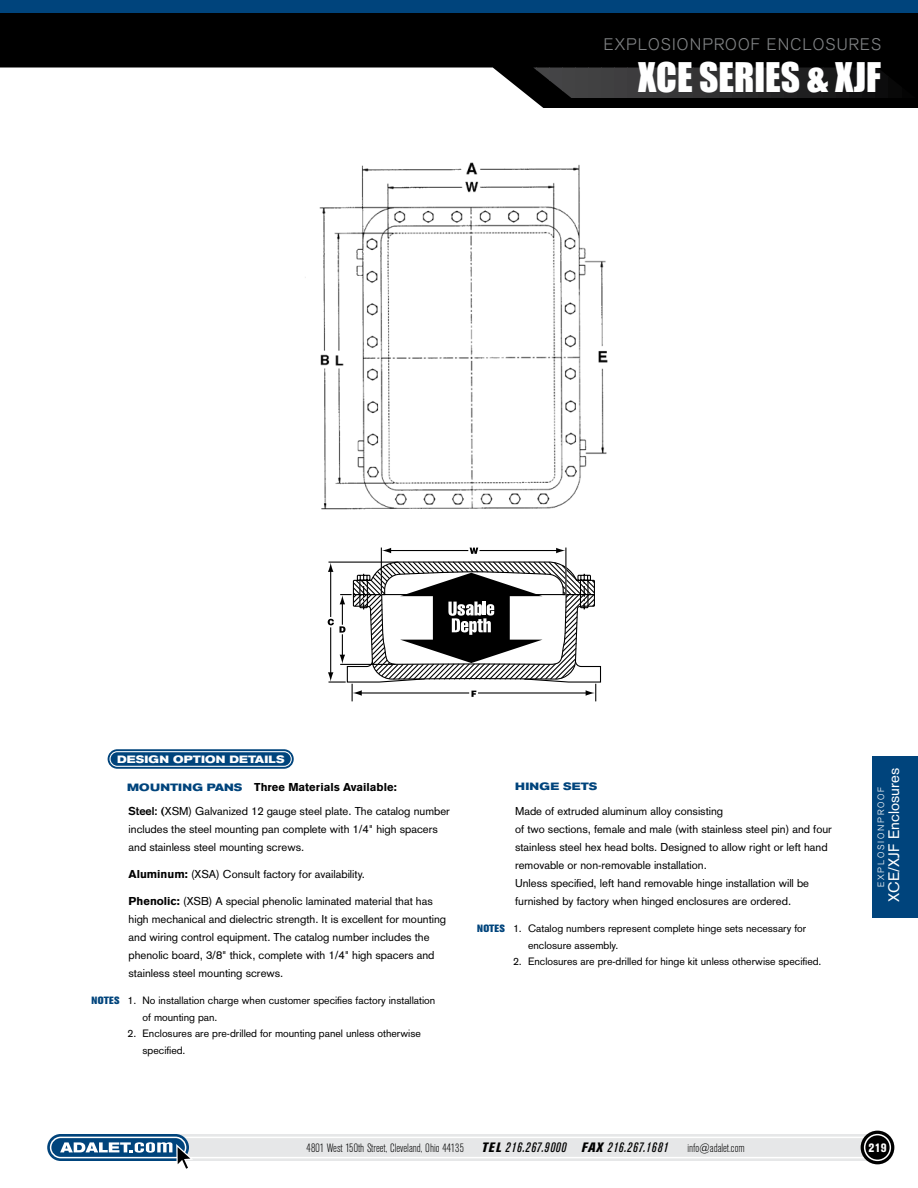
<style>
.page{position:relative;width:918px;height:1188px;background:#fff}
.page>*{position:absolute;margin:0;border:0;box-sizing:border-box;transform-origin:0 0}
.t1{font:37.5px "Impact";color:#fff}
.t2{font:300 16.5px "Akzidenz Grotesk";letter-spacing:.07em;color:#808284}
.t3{font:15px "Akzidenz Grotesk";color:#fff}
.t4{font:italic 500 condensed 13.5px "Akzidenz Grotesk BE";letter-spacing:.07em;color:#000}
.t5{font:300 condensed 12px "Akzidenz Grotesk BE";color:#000}
.t6{font:800 condensed 12px "Akzidenz Grotesk BE";color:#fff}
.t7{font:11.25px/18px "Akzidenz Grotesk";color:#000}
.t8{font:900 11.25px "Akzidenz Grotesk";color:#000}
.t9{font:10.5px/16.5px "Akzidenz Grotesk";color:#000}
.t10{font:700 expanded 10.5px "Akzidenz Grotesk BE";letter-spacing:.02em;color:#fff}
.t11{font:800 10.5px "Akzidenz Grotesk BE";letter-spacing:.02em;color:#00447c}
.t12{font:700 expanded 10.5px "Akzidenz Grotesk BE";letter-spacing:.02em;color:#00447c}
.t13{font:300 9px "Akzidenz Grotesk";letter-spacing:.2em;color:#fff}
.s1{font-family:"Akzidenz Grotesk BE";font-weight:700;font-stretch:expanded;font-size:10.5px;color:#00447c}
.s2{font-weight:700}
.s3{font-weight:900}
.s4{font-weight:800}
</style>
<div class="page">
<div style="left:47px;top:1134px;width:844px;height:27px;background:#e6e7e8;border-radius:14px"></div>
<div style="left:50px;top:1137px;width:838px;height:21px;border:2px solid #fff;border-radius:10px"></div>
<svg style="left:47px;top:1134px;width:142px;height:27px"></svg>
<div style="left:51px;top:1137px;width:135px;height:21px;background:#00447c;border-radius:10px"></div>
<div style="left:50px;top:1137px;width:136px;height:21px;border:2px solid #fff;border-radius:10px"></div>
<svg style="left:60px;top:1142px;width:133px;height:27px"></svg>
<svg style="left:861px;top:1131px;width:33px;height:33px"></svg>
<div style="left:865px;top:1135px;width:25px;height:25px;background:#000;border-radius:50%"></div>
<div style="left:864px;top:1134px;width:27px;height:27px;border:2px solid #fff;border-radius:50%"></div>
<div style="left:872px;top:756px;width:46px;height:162px;background:#00447c"></div>
<hr style="left:381px;top:548px;width:1px;height:47px;background:#000">
<hr style="left:565px;top:548px;width:1px;height:47px;background:#000">
<hr style="left:480px;top:550px;width:78px;height:1px;background:#000">
<hr style="left:389px;top:550px;width:79px;height:1px;background:#000">
<svg style="left:556px;top:548px;width:9px;height:5px"></svg>
<svg style="left:382px;top:548px;width:9px;height:5px"></svg>
<svg style="left:470px;top:548px;width:8px;height:6px"></svg>
<svg style="left:328px;top:560px;width:273px;height:141px"></svg>
<img style="left:305px;top:162px;width:303px;height:348px">
<div style="left:108px;top:749px;width:186px;height:20px;background:#00447c;border-radius:10px"></div>
<div style="left:110px;top:751px;width:182px;height:16px;border:1px solid #fff;border-radius:7px"></div>
<svg style="left:0;top:14px;width:918px;height:94px;fill:#000"></svg>
<div style="left:0;top:0;width:918px;height:14px;background:#00447c"></div>
<hr style="left:533px;top:68px;width:3px;height:30px;background:#464648">
<svg style="left:536px;top:68px;width:14px;height:30px"></svg>
<svg style="left:550px;top:68px;width:13px;height:30px"></svg>
<div style="left:563px;top:68px;width:13px;height:30px;background:#434344"></div>
<div style="left:576px;top:68px;width:13px;height:30px;background:#424243"></div>
<div style="left:589px;top:68px;width:13px;height:30px;background:#414142"></div>
<div style="left:602px;top:68px;width:13px;height:30px;background:#404041"></div>
<div style="left:615px;top:68px;width:13px;height:30px;background:#3f3e40"></div>
<div style="left:628px;top:68px;width:13px;height:30px;background:#3d3c3e"></div>
<div style="left:641px;top:68px;width:13px;height:30px;background:#3b3b3c"></div>
<div style="left:654px;top:68px;width:13px;height:30px;background:#39393a"></div>
<div style="left:667px;top:68px;width:13px;height:30px;background:#373738"></div>
<div style="left:680px;top:68px;width:13px;height:30px;background:#353536"></div>
<div style="left:693px;top:68px;width:13px;height:30px;background:#343334"></div>
<div style="left:706px;top:68px;width:13px;height:30px;background:#313132"></div>
<div style="left:719px;top:68px;width:13px;height:30px;background:#2f2f30"></div>
<div style="left:732px;top:68px;width:13px;height:30px;background:#2b2b2c"></div>
<div style="left:745px;top:68px;width:13px;height:30px;background:#29292a"></div>
<div style="left:758px;top:68px;width:13px;height:30px;background:#272627"></div>
<div style="left:771px;top:68px;width:14px;height:30px;background:#242425"></div>
<div style="left:785px;top:68px;width:13px;height:30px;background:#222122"></div>
<div style="left:798px;top:68px;width:13px;height:30px;background:#1f1f20"></div>
<div style="left:811px;top:68px;width:13px;height:30px;background:#1d1c1d"></div>
<div style="left:824px;top:68px;width:13px;height:30px;background:#1a1a1a"></div>
<div style="left:837px;top:68px;width:13px;height:30px;background:#171617"></div>
<div style="left:850px;top:68px;width:13px;height:30px;background:#131314"></div>
<div style="left:863px;top:68px;width:13px;height:30px;background:#101011"></div>
<div style="left:876px;top:68px;width:13px;height:30px;background:#0c0c0d"></div>
<div style="left:889px;top:68px;width:13px;height:30px;background:#080808"></div>
<div style="left:902px;top:68px;width:13px;height:30px;background:#040404"></div>
<hr style="left:915px;top:68px;width:3px;height:30px;background:#000">
<p class="t10" style="left:117px;top:753px;width:169px">DESIGN OPTION DETAILS</p>
<h2 class="t2" style="left:604px;top:35px;width:279px">EXPLOSIONPROOF ENCLOSURES</h2>
<h1 class="t1" style="left:638px;top:54px;width:244px">XCE SERIES &amp; XJF</h1>
<p class="t11" style="left:92px;top:994px;width:29px">NOTES</p>
<p class="t8" style="left:127px;top:780px;width:271px"><span class="s1">MOUNTING PANS</span> Three Materials Available:</p>
<p class="t12" style="left:515px;top:780px;width:84px">HINGE SETS</p>
<p class="t7" style="left:129px;top:802px;width:323px"><span class="s2">Steel: (</span>XSM) Galvanized 12 gauge steel plate. The catalog number includes the steel mounting pan complete with 1/4" high spacers and stainless steel mounting screws.</p>
<p class="t7" style="left:129px;top:865px;width:238px"><span class="s3">Aluminum:</span> (XSA) Consult factory for availability.</p>
<p class="t7" style="left:129px;top:892px;width:319px"><span class="s3">Phenolic:</span> (XSB) A special phenolic laminated material that has high mechanical and dielectric strength. It is excellent for mounting and wiring control equipment. The catalog number includes the phenolic board, 3/8" thick, complete with 1/4" high spacers and stainless steel mounting screws.</p>
<p class="t9" style="left:143px;top:992px;width:294px;text-indent:-15px">1. No installation charge when customer specifies factory installation of mounting pan.</p>
<p class="t9" style="left:143px;top:1025px;width:280px;text-indent:-15px">2. Enclosures are pre-drilled for mounting panel unless otherwise specified.</p>
<p class="t11" style="left:477px;top:922px;width:29px">NOTES</p>
<p class="t7" style="left:515px;top:802px;width:318px">Made of extruded aluminum alloy consisting<br>of two sections, female and male (with stainless steel pin) and four stainless steel hex head bolts. Designed to allow right or left hand removable or non-removable installation.<br>Unless specified, left hand removable hinge installation will be furnished by factory when hinged enclosures are ordered.</p>
<p class="t9" style="left:528px;top:920px;width:280px;text-indent:-15px">1. Catalog numbers represent complete hinge sets necessary for enclosure assembly.</p>
<p class="t9" style="left:513px;top:953px;width:310px">2. Enclosures are pre-drilled for hinge kit unless otherwise specified.</p>
<h3 class="t3" style="left:885px;top:902px;width:135px;rotate:-90deg">XCE/XJF Enclosures</h3>
<p class="t13" style="left:876px;top:887px;width:102px;rotate:-90deg">EXPLOSIONPROOF</p>
<p class="t5" style="left:307px;top:1141px;width:159px">4801 West 150th Street, Cleveland, Ohio 44135</p>
<p class="t4" style="left:482px;top:1140px;width:188px"><span class="s4">TEL</span> 216.267.9000 <span class="s4">FAX</span> 216.267.1681</p>
<p class="t5" style="left:687px;top:1141px;width:59px">info@adalet.com</p>
<p class="t6" style="left:869px;top:1140px;width:7px">219</p>
</div>
